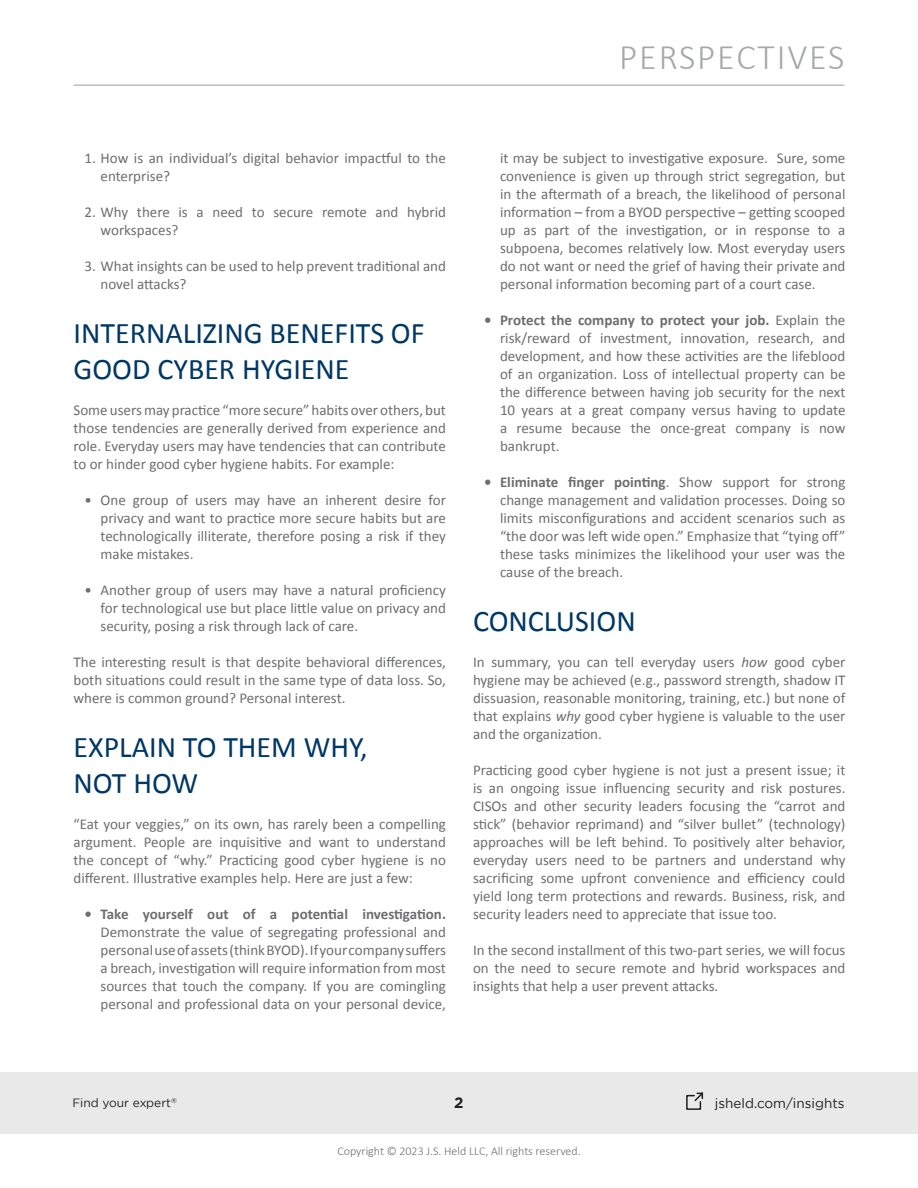
<style>
.page{position:relative;width:918px;height:1188px;background:#fff}
.page>*{position:absolute;margin:0;border:0;box-sizing:border-box;transform-origin:0 0}
.t1{font:300 36px "Calibri";letter-spacing:.05em;color:#a6a8aa}
.Main_Titles{font:30px/36px "Calibri";color:#003764}
.Text_Styles{font:15px/18px "Calibri";color:#6d6e70;text-align:justify}
.t2{font:700 15px "Gotham";color:#231f20}
.t3{font:13.5px "Gotham";color:#231f20}
.t4{font:300 12px "Calibri";color:#6d6e70}
.t5{font:12px "Gotham";color:#241f21}
.t6{font:7.05px "Gotham";color:#241f21}
.s1{font-weight:700}
.s2{font-style:italic}
</style>
<div class="page">
<div style="left:0;top:1072px;width:918px;height:62px;background:#e9e9e9"></div>
<hr style="left:74px;top:85px;width:770px;height:1px;background:#a6a8ab">
<svg style="left:686px;top:1092px;width:18px;height:18px"></svg>
<h1 class="t1" style="left:619px;top:35px;width:227px">PERSPECTIVES</h1>
<p class="Text_Styles" style="left:101px;top:148px;width:347px;text-indent:-16px">1. How is an individual’s digital behavior impactful to the enterprise?</p>
<p class="Text_Styles" style="left:101px;top:202px;width:347px;text-indent:-16px">2. Why there is a need to secure remote and hybrid workspaces?</p>
<p class="Text_Styles" style="left:101px;top:256px;width:347px;text-indent:-16px">3. What insights can be used to help prevent traditional and novel attacks?</p>
<p class="Main_Titles" style="left:74px;top:314px;width:353px">INTERNALIZING BENEFITS OF<br>GOOD CYBER HYGIENE</p>
<p class="Text_Styles" style="left:74px;top:400px;width:374px">Some users may practice “more secure” habits over others, but those tendencies are generally derived from experience and role. Everyday users may have tendencies that can contribute to or hinder good cyber hygiene habits. For example:</p>
<p class="Text_Styles" style="left:101px;top:490px;width:347px;text-indent:-16px">• One group of users may have an inherent desire for privacy and want to practice more secure habits but are technologically illiterate, therefore posing a risk if they make mistakes.</p>
<p class="Text_Styles" style="left:101px;top:580px;width:347px;text-indent:-16px">• Another group of users may have a natural proficiency for technological use but place little value on privacy and security, posing a risk through lack of care.</p>
<p class="Text_Styles" style="left:74px;top:652px;width:374px">The interesting result is that despite behavioral differences, both situations could result in the same type of data loss. So, where is common ground? Personal interest.</p>
<p class="Main_Titles" style="left:74px;top:728px;width:296px">EXPLAIN TO THEM WHY,<br>NOT HOW</p>
<p class="Text_Styles" style="left:74px;top:814px;width:374px">“Eat your veggies,” on its own, has rarely been a compelling argument. People are inquisitive and want to understand the concept of “why.” Practicing good cyber hygiene is no different. Illustrative examples help. Here are just a few:</p>
<p class="Text_Styles" style="left:101px;top:904px;width:347px;text-indent:-16px"><span class="s1">• Take yourself out of a potential investigation.<br></span>Demonstrate the value of segregating professional and personal use of assets (think BYOD). If your company suffers a breach, investigation will require information from most sources that touch the company. If you are comingling personal and professional data on your personal device,</p>
<p class="Text_Styles" style="left:500px;top:148px;width:347px">it may be subject to investigative exposure. Sure, some convenience is given up through strict segregation, but in the aftermath of a breach, the likelihood of personal information – from a BYOD perspective – getting scooped up as part of the investigation, or in response to a subpoena, becomes relatively low. Most everyday users do not want or need the grief of having their private and personal information becoming part of a court case.</p>
<p class="Text_Styles" style="left:500px;top:310px;width:347px;text-indent:-16px"><span class="s1">• Protect the company to protect your job.</span> Explain the risk/reward of investment, innovation, research, and development, and how these activities are the lifeblood of an organization. Loss of intellectual property can be the difference between having job security for the next 10 years at a great company versus having to update a resume because the once-great company is now bankrupt.</p>
<p class="Text_Styles" style="left:500px;top:472px;width:347px;text-indent:-16px"><span class="s1">• Eliminate finger pointing</span>. Show support for strong change management and validation processes. Doing so limits misconfigurations and accident scenarios such as “the door was left wide open.” Emphasize that “tying off” these tasks minimizes the likelihood your user was the cause of the breach.</p>
<p class="Main_Titles" style="left:473px;top:602px;width:164px">CONCLUSION</p>
<p class="Text_Styles" style="left:473px;top:652px;width:374px">In summary, you can tell everyday users <span class="s2">how</span> good cyber hygiene may be achieved (e.g., password strength, shadow IT dissuasion, reasonable monitoring, training, etc.) but none of that explains <span class="s2">why</span> good cyber hygiene is valuable to the user and the organization.</p>
<p class="Text_Styles" style="left:473px;top:760px;width:374px">Practicing good cyber hygiene is not just a present issue; it is an ongoing issue influencing security and risk postures.<br>CISOs and other security leaders focusing the “carrot and stick” (behavior reprimand) and “silver bullet” (technology) approaches will be left behind. To positively alter behavior, everyday users need to be partners and understand why sacrificing some upfront convenience and efficiency could yield long term protections and rewards. Business, risk, and security leaders need to appreciate that issue too.</p>
<p class="Text_Styles" style="left:473px;top:940px;width:374px">In the second installment of this two-part series, we will focus on the need to secure remote and hybrid workspaces and insights that help a user prevent attacks.</p>
<p class="t5" style="left:72px;top:1096px;width:100px">Find your expert</p>
<p class="t2" style="left:454px;top:1093px;width:11px">2</p>
<p class="t3" style="left:715px;top:1095px;width:131px">jsheld.com/insights</p>
<p class="t6" style="left:171px;top:1096px;width:7px">®</p>
<p class="t4" style="left:337px;top:1144px;width:245px">Copyright © 2023 J.S. Held LLC, All rights reserved.</p>
</div>
